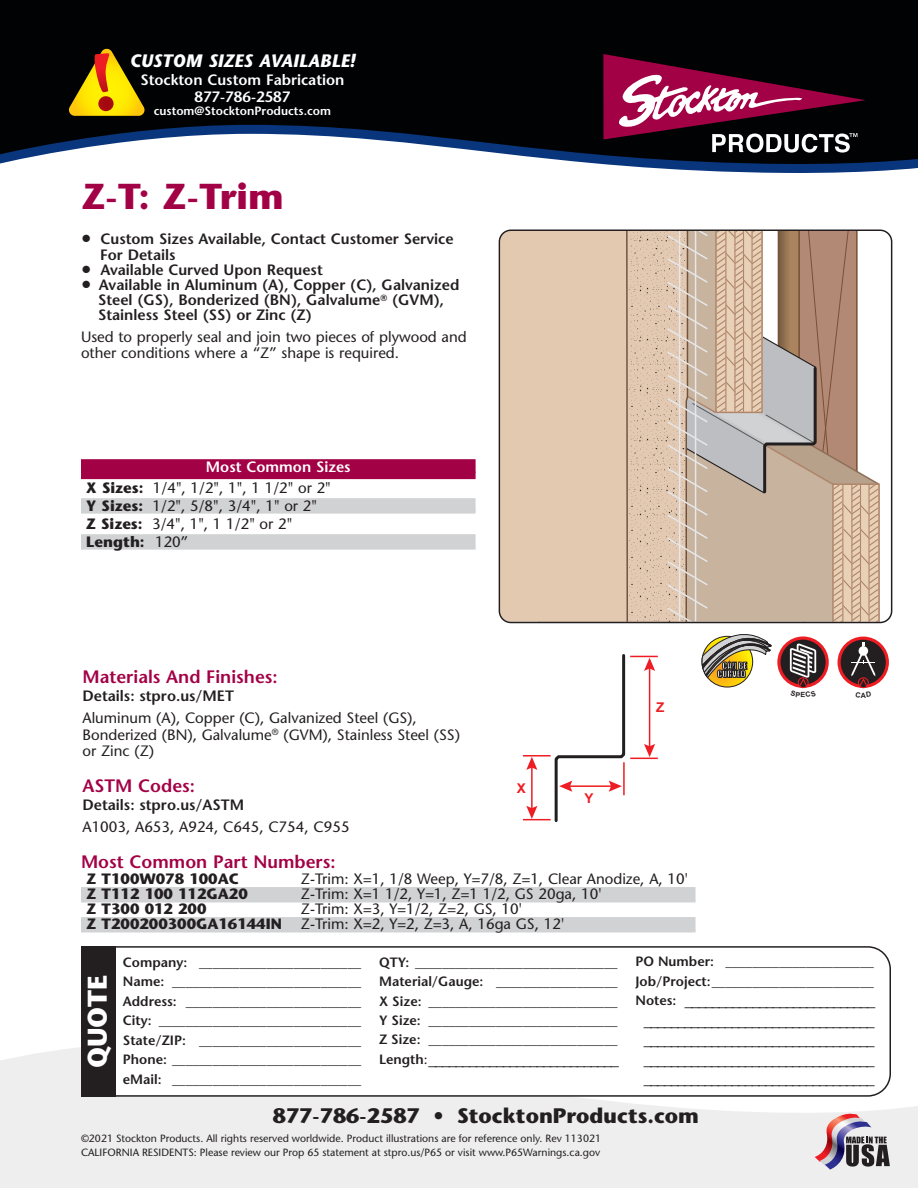
<style>
.page{position:relative;width:918px;height:1188px;background:#fff}
.page>*{position:absolute;margin:0;border:0;box-sizing:border-box;transform-origin:0 0}
.t1{font:700 36px "Stone Sans";color:#a30146}
.t2{font:700 27px "Stone Sans";color:#fff}
.t3{font:700 21px "Stone Sans";color:#231f20}
.t4{font:600 18px "Stone Sans";color:#a30146}
.t5{font:italic 700 18px "Stone Sans";color:#fff}
.t6{font:15px/16.5px "Stone Sans";color:#231f20}
.t7{font:600 15px/15px "Stone Sans";color:#231f20}
.t8{font:700 15px "Stone Sans";color:#231f20}
.t9{font:600 15px/16.5px "Stone Sans";color:#fff;text-align:center}
.t10{font:600 13.5px/19.5px "Stone Sans";color:#231f20;text-align:justify}
.t11{font:13.5px/19.5px "Courier";color:#231f20;text-align:center}
.t12{font:700 13.5px "Arial";color:#ee1d23}
.t13{font:600 12px "Stone Sans";color:#fff}
.t14{font:10.5px/13.5px "Stone Sans";color:#231f20}
.s1{font-family:"Lucida Grande";font-weight:400;font-size:18px}
.s2{font-weight:600;color:#fff}
.s3{font-weight:700}
.s4{font-family:"Stone Sans";font-weight:600}
.s5{font-family:"Stone Sans"}
</style>
<div class="page">
<svg style="left:523px;top:654px;width:135px;height:168px"></svg>
<hr style="left:623px;top:762px;width:2px;height:33px;background:#ee1d23">
<div style="left:0;top:1047px;width:918px;height:141px;background:#eeeeef"></div>
<div style="left:0;top:0;width:918px;height:120px;background:#010203"></div>
<svg style="left:0;top:120px;width:918px;height:53px"></svg>
<div style="left:81px;top:887px;width:615px;height:14px;background:#d1d2d4"></div>
<hr style="left:81px;top:899px;width:615px;height:3px;background:#d1d2d4">
<div style="left:81px;top:917px;width:615px;height:14px;background:#d1d2d4"></div>
<hr style="left:81px;top:929px;width:615px;height:3px;background:#d1d2d4">
<svg style="left:499px;top:230px;width:393px;height:393px;background:#d2bca8"></svg>
<div style="left:81px;top:459px;width:395px;height:14px;background:#a30146"></div>
<div style="left:81px;top:472px;width:395px;height:7px;background:#a30146"></div>
<div style="left:81px;top:498px;width:395px;height:14px;background:#d1d2d4"></div>
<hr style="left:81px;top:511px;width:395px;height:3px;background:#d1d2d4">
<div style="left:81px;top:534px;width:395px;height:14px;background:#d1d2d4"></div>
<hr style="left:81px;top:547px;width:395px;height:3px;background:#d1d2d4">
<svg style="left:69px;top:49px;width:76px;height:67px;background:#927005"></svg>
<svg style="left:702px;top:636px;width:51px;height:51px"></svg>
<svg style="left:702px;top:634px;width:69px;height:44px"></svg>
<svg style="left:839px;top:638px;width:48px;height:48px"></svg>
<div style="left:838px;top:637px;width:51px;height:51px;border:3px solid #ee1d23;border-radius:50%"></div>
<div style="left:859px;top:646px;width:9px;height:10px;background:#fff;border-radius:50%"></div>
<svg style="left:862px;top:642px;width:3px;height:5px"></svg>
<svg style="left:779px;top:638px;width:48px;height:48px"></svg>
<div style="left:777px;top:636px;width:52px;height:52px;border:3px solid #ee1d23;border-radius:50%"></div>
<svg style="left:815px;top:1114px;width:75px;height:56px;background:#ac9ca5"></svg>
<svg style="left:115px;top:946px;width:776px;height:151px"></svg>
<div style="left:81px;top:946px;width:34px;height:151px;background:#231f20"></div>
<svg style="left:603px;top:54px;width:263px;height:99px;background:#5b253d"></svg>
<svg style="left:789px;top:642px;width:28px;height:47px"></svg>
<svg style="left:851px;top:654px;width:24px;height:35px"></svg>
<h3 class="t5" style="left:130px;top:54px;width:227px">CUSTOM SIZES AVAILABLE!</h3>
<p class="t9" style="left:140px;top:73px;width:206px">Stockton Custom Fabrication<br>877-786-2587</p>
<p class="t13" style="left:154px;top:106px;width:179px">custom@StocktonProducts.com</p>
<h1 class="t1" style="left:81px;top:183px;width:204px">Z-T: Z-Trim</h1>
<p class="t7" style="left:100px;top:232px;width:355px;line-height:16.5px;text-indent:-19px"><span class="s1">●</span> Custom Sizes Available, Contact Customer Service<br>For Details</p>
<p class="t7" style="left:81px;top:264px;width:243px"><span class="s1">●</span> Available Curved Upon Request</p>
<p class="t7" style="left:98px;top:279px;width:363px;text-indent:-17px"><span class="s1">●</span> Available in Aluminum (A), Copper (C), Galvanized<br>Steel (GS), Bonderized (BN), Galvalume<sup>®</sup> (GVM),<br>Stainless Steel (SS) or Zinc (Z)</p>
<p class="t6" style="left:81px;top:328px;width:387px">Used to properly seal and join two pieces of plywood and other conditions where a “Z” shape is required.</p>
<p class="t6" style="left:86px;top:456px;width:266px;line-height:21px;text-indent:120px"><span class="s2">Most Common Sizes<br></span><span class="s3">X Sizes:</span> 1/4", 1/2", 1", 1 1/2" or 2"</p>
<p class="t6" style="left:86px;top:496px;width:233px;line-height:18px"><span class="s3">Y Sizes:</span> 1/2", 5/8", 3/4", 1" or 2"<br><span class="s3">Z Sizes:</span> 3/4", 1", 1 1/2" or 2"<br><span class="s3">Length:</span> 120”</p>
<h3 class="t4" style="left:82px;top:670px;width:197px">Materials And Finishes:</h3>
<p class="t7" style="left:82px;top:690px;width:153px">Details: stpro.us/MET</p>
<p class="t6" style="left:82px;top:710px;width:379px">Aluminum (A), Copper (C), Galvanized Steel (GS),<br>Bonderized (BN), Galvalume<sup>®</sup> (GVM), Stainless Steel (SS) or Zinc (Z)</p>
<h3 class="t4" style="left:82px;top:779px;width:114px">ASTM Codes:</h3>
<p class="t7" style="left:82px;top:799px;width:163px">Details: stpro.us/ASTM</p>
<p class="t6" style="left:82px;top:818px;width:269px">A1003, A653, A924, C645, C754, C955</p>
<p class="t12" style="left:517px;top:784px;width:11px">X</p>
<p class="t12" style="left:584px;top:793px;width:11px">Y</p>
<p class="t12" style="left:656px;top:703px;width:10px">Z</p>
<h3 class="t4" style="left:81px;top:855px;width:256px">Most Common Part Numbers:</h3>
<p class="t8" style="left:86px;top:873px;width:154px">Z T100W078 100AC</p>
<p class="t6" style="left:301px;top:871px;width:388px">Z-Trim: X=1, 1/8 Weep, Y=7/8, Z=1, Clear Anodize, A, 10'</p>
<p class="t8" style="left:86px;top:888px;width:163px">Z T112 100 112GA20</p>
<p class="t6" style="left:301px;top:886px;width:302px">Z-Trim: X=1 1/2, Y=1, Z=1 1/2, GS 20ga, 10'</p>
<p class="t8" style="left:86px;top:903px;width:122px">Z T300 012 200</p>
<p class="t6" style="left:301px;top:901px;width:222px">Z-Trim: X=3, Y=1/2, Z=2, GS, 10'</p>
<p class="t8" style="left:86px;top:918px;width:197px">Z T200200300GA16144IN</p>
<p class="t6" style="left:301px;top:916px;width:265px">Z-Trim: X=2, Y=2, Z=3, A, 16ga GS, 12'</p>
<h2 class="t2" style="left:87px;top:1068px;width:95px;rotate:-90deg">QUOTE</h2>
<p class="t10" style="left:123px;top:954px;width:240px">Company: ________________________ Name: ____________________________ Address: __________________________ City: ______________________________ State/ZIP: ________________________ Phone: ____________________________ eMail: ____________________________</p>
<p class="t10" style="left:379px;top:953px;width:240px">QTY: ______________________________ Material/Gauge: __________________ X Size: ____________________________ Y Size: ____________________________ Z Size: ____________________________</p>
<p class="t11" style="left:379px;top:1051px;width:241px"><span class="s4">Length</span><span class="s5">:</span>____________________________</p>
<p class="t10" style="left:636px;top:953px;width:240px">PO Number: ______________________<br>Job/Project:________________________</p>
<p class="t11" style="left:636px;top:992px;width:241px"><span class="s4">Notes:</span> ____________________________ __________________________________ __________________________________ __________________________________ __________________________________</p>
<h3 class="t3" style="left:273px;top:1107px;width:428px">877-786-2587 • StocktonProducts.com</h3>
<p class="t14" style="left:81px;top:1132px;width:522px">©2021 Stockton Products. All rights reserved worldwide. Product illustrations are for reference only. Rev 113021<br>CALIFORNIA RESIDENTS: Please review our Prop 65 statement at stpro.us/P65 or visit www.P65Warnings.ca.gov</p>
</div>
